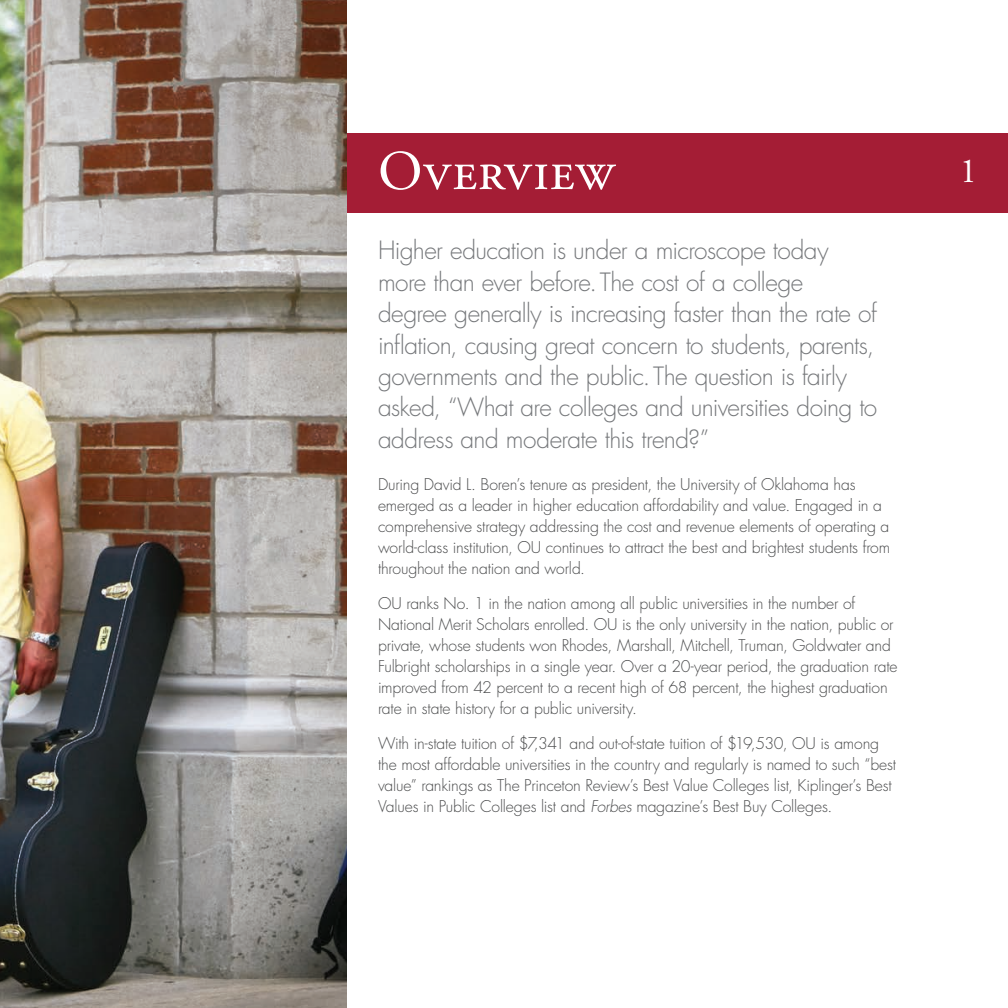
<style>
.page{position:relative;width:1008px;height:1008px;background:#fff}
.page>*{position:absolute;margin:0;border:0;box-sizing:border-box;transform-origin:0 0}
.Main_Heading{font:56px "Adobe Garamond Pro";letter-spacing:.01em;color:#fff}
.t1{font:35px "Adobe Garamond Pro";color:#fff}
.Intro{font:300 24.5px/31.5px "Futura Std";letter-spacing:-.025em;color:#76787b}
.Main_Text{font:300 15.75px/21px "Futura Std";letter-spacing:-.015em;color:#4b4c4d}
.s1{font-style:italic}
</style>
<div class="page">
<div style="left:0;top:133px;width:1008px;height:80px;background:#a41d35"></div>
<img style="left:0;top:0;width:346px;height:1008px">
<p class="Main_Heading" style="left:378px;top:138px;width:238px">Overview</p>
<p class="t1" style="left:963px;top:150px;width:14px">1</p>
<p class="Intro" style="left:378px;top:235px;width:501px">Higher education is under a microscope today more than ever before.The cost of a college degree generally is increasing faster than the rate of inflation, causing great concern to students, parents, governments and the public.The question is fairly asked, “What are colleges and universities doing to address and moderate this trend?”</p>
<p class="Main_Text" style="left:378px;top:474px;width:514px">During David L. Boren’s tenure as president, the University of Oklahoma has emerged as a leader in higher education affordability and value. Engaged in a comprehensive strategy addressing the cost and revenue elements of operating a world-class institution, OU continues to attract the best and brightest students from throughout the nation and world.</p>
<p class="Main_Text" style="left:378px;top:593px;width:521px">OU ranks No. 1 in the nation among all public universities in the number of National Merit Scholars enrolled. OU is the only university in the nation, public or private, whose students won Rhodes, Marshall, Mitchell, Truman, Goldwater and Fulbright scholarships in a single year. Over a 20-year period, the graduation rate improved from 42 percent to a recent high of 68 percent, the highest graduation rate in state history for a public university.</p>
<p class="Main_Text" style="left:378px;top:733px;width:520px">With in-state tuition of $7,341 and out-of-state tuition of $19,530, OU is among the most affordable universities in the country and regularly is named to such “best value” rankings as The Princeton Review’s Best Value Colleges list, Kiplinger’s Best Values in Public Colleges list and <span class="s1">Forbes</span> magazine’s Best Buy Colleges.</p>
</div>
